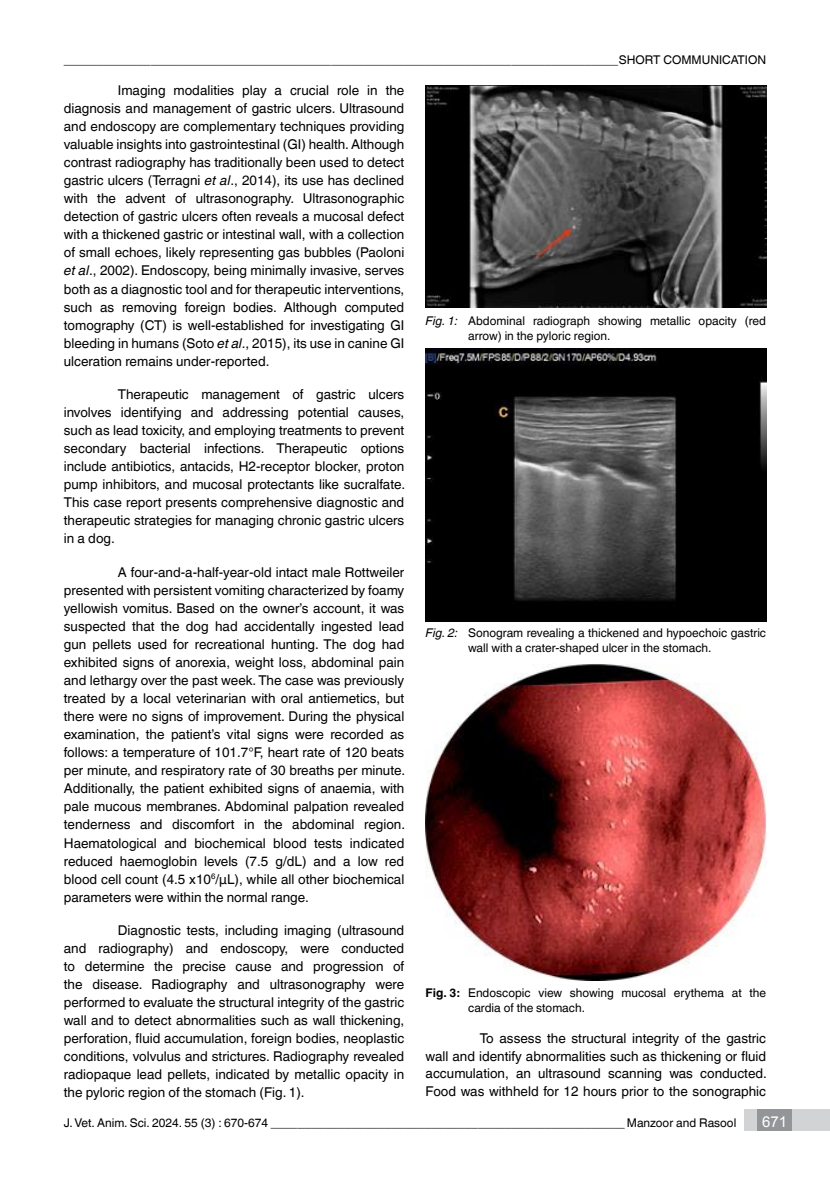
<style>
.page{position:relative;width:830px;height:1191px;background:#fff}
.page>*{position:absolute;margin:0;border:0;box-sizing:border-box;transform-origin:0 0}
.t1{font:15px "Arial";color:#fff}
.t2{font:13.5px/18px "Helvetica World";color:#000;text-align:justify}
.t3{font:12px/15px "Helvetica World";color:#000}
.s1{font-style:italic}
.s2{font-weight:700}
</style>
<div class="page">
<div style="left:744px;top:1109px;width:85px;height:21px;background:#d1d3d4"></div>
<div style="left:757px;top:1109px;width:34px;height:21px;background:#939598"></div>
<img style="left:425px;top:85px;width:341px;height:223px">
<img style="left:425px;top:663px;width:340px;height:318px">
<img style="left:425px;top:349px;width:340px;height:272px">
<p class="t3" style="left:64px;top:52px;width:572px">___________________________________________________________________________________Short</p>
<p class="t3" style="left:663px;top:52px;width:18px">Communication</p>
<p class="t2" style="left:64px;top:81px;width:342px;text-indent:54px">Imaging modalities play a crucial role in the diagnosis and management of gastric ulcers. Ultrasound and endoscopy are complementary techniques providing valuable insights into gastrointestinal (GI) health. Although contrast radiography has traditionally been used to detect gastric ulcers (Terragni <span class="s1">et al</span>., 2014), its use has declined with the advent of ultrasonography. Ultrasonographic detection of gastric ulcers often reveals a mucosal defect with a thickened gastric or intestinal wall, with a collection of small echoes, likely representing gas bubbles (Paoloni <span class="s1">et al</span>., 2002). Endoscopy, being minimally invasive, serves both as a diagnostic tool and for therapeutic interventions, such as removing foreign bodies. Although computed tomography (CT) is well-established for investigating GI bleeding in humans (Soto <span class="s1">et al</span>., 2015), its use in canine GI ulceration remains under-reported.</p>
<p class="t2" style="left:64px;top:385px;width:342px;text-indent:54px">Therapeutic management of gastric ulcers involves identifying and addressing potential causes, such as lead toxicity, and employing treatments to prevent secondary bacterial infections. Therapeutic options include antibiotics, antacids, H2-receptor blocker, proton pump inhibitors, and mucosal protectants like sucralfate.<br>This case report presents comprehensive diagnostic and therapeutic strategies for managing chronic gastric ulcers in a dog.</p>
<p class="t2" style="left:64px;top:563px;width:342px;text-indent:54px">A four-and-a-half-year-old intact male Rottweiler presented with persistent vomiting characterized by foamy yellowish vomitus. Based on the owner’s account, it was suspected that the dog had accidentally ingested lead gun pellets used for recreational hunting. The dog had exhibited signs of anorexia, weight loss, abdominal pain and lethargy over the past week. The case was previously treated by a local veterinarian with oral antiemetics, but there were no signs of improvement. During the physical examination, the patient’s vital signs were recorded as follows: a temperature of 101.7°F, heart rate of 120 beats per minute, and respiratory rate of 30 breaths per minute.<br>Additionally, the patient exhibited signs of anaemia, with pale mucous membranes. Abdominal palpation revealed tenderness and discomfort in the abdominal region.<br>Haematological and biochemical blood tests indicated reduced haemoglobin levels (7.5 g/dL) and a low red blood cell count (4.5 x10<sup>6</sup>/µL), while all other biochemical parameters were within the normal range.</p>
<p class="t2" style="left:64px;top:921px;width:342px;text-indent:54px">Diagnostic tests, including imaging (ultrasound and radiography) and endoscopy, were conducted to determine the precise cause and progression of the disease. Radiography and ultrasonography were performed to evaluate the structural integrity of the gastric wall and to detect abnormalities such as wall thickening, perforation, fluid accumulation, foreign bodies, neoplastic conditions, volvulus and strictures. Radiography revealed radiopaque lead pellets, indicated by metallic opacity in the pyloric region of the stomach (Fig. 1).</p>
<p class="t3" style="left:468px;top:314px;width:299px;text-indent:-43px"><span class="s1">Fig. 1:</span> Abdominal radiograph showing metallic opacity (red arrow) in the pyloric region.</p>
<p class="t3" style="left:468px;top:625px;width:299px;text-indent:-43px"><span class="s1">Fig. 2:</span> Sonogram revealing a thickened and hypoechoic gastric wall with a crater-shaped ulcer in the stomach.</p>
<p class="t3" style="left:468px;top:985px;width:299px;text-indent:-43px"><span class="s2">Fig. 3:</span> Endoscopic view showing mucosal erythema at the cardia of the stomach.</p>
<p class="t2" style="left:425px;top:1029px;width:342px;line-height:17.5px;text-indent:54px">To assess the structural integrity of the gastric wall and identify abnormalities such as thickening or fluid accumulation, an ultrasound scanning was conducted.<br>Food was withheld for 12 hours prior to the sonographic</p>
<p class="t3" style="left:64px;top:1115px;width:206px">J. Vet. Anim. Sci. 2024. 55 (3) : 670-674</p>
<p class="t3" style="left:626px;top:1115px;width:111px">Manzoor and Rasool</p>
<p class="t1" style="left:761px;top:1111px;width:27px">671</p>
</div>
